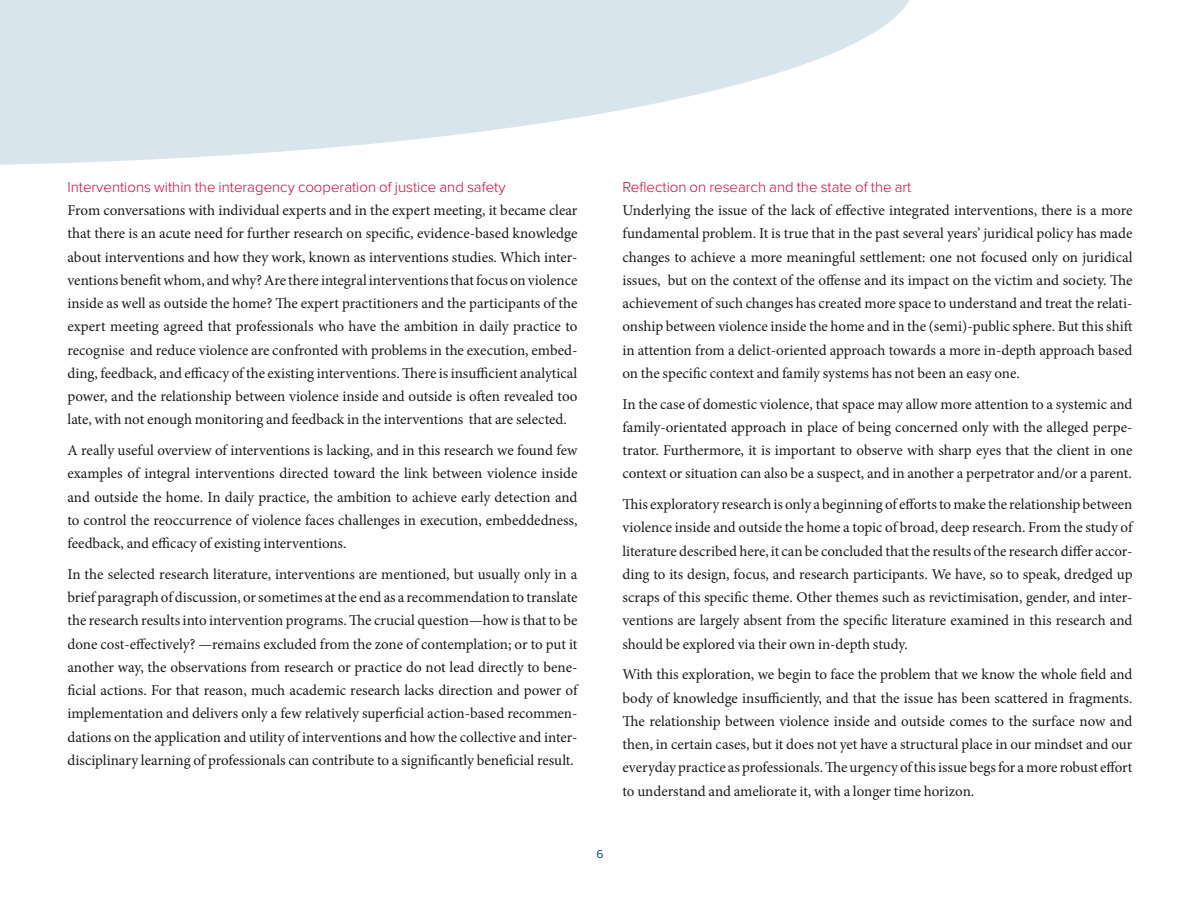
<style>
.page{position:relative;width:1200px;height:900px;background:#fff}
.page>*{position:absolute;margin:0;border:0;box-sizing:border-box;transform-origin:0 0}
.t1{font:15px/23.2px "Minion Pro";color:#1a1a1a;text-align:justify}
.t2{font:300 15px "Proxima Nova";color:#dc0238}
.t3{font:12px "Proxima Nova";color:#005286}
</style>
<div class="page">
<svg style="left:0;top:0;width:910px;height:165px;fill:#d9e5ed"></svg>
<p class="t2" style="left:68px;top:178px;width:440px">Interventions within the interagency cooperation of justice and safety</p>
<p class="t1" style="left:68px;top:199px;width:512px">From conversations with individual experts and in the expert meeting, it became clear that there is an acute need for further research on specific, evidence-based knowledge about interventions and how they work, known as interventions studies. Which inter&shy;ventions benefit whom, and why? Are there integral interventions that focus on violence inside as well as outside the home? The expert practitioners and the participants of the expert meeting agreed that professionals who have the ambition in daily practice to recognise and reduce violence are confronted with problems in the execution, embed&shy;ding, feedback, and efficacy of the existing interventions. There is insufficient analytical power, and the relationship between violence inside and outside is often revealed too late, with not enough monitoring and feedback in the interventions that are selected.</p>
<p class="t1" style="left:68px;top:439px;width:512px">A really useful overview of interventions is lacking, and in this research we found few examples of integral interventions directed toward the link between violence inside and outside the home. In daily practice, the ambition to achieve early detection and to control the reoccurrence of violence faces challenges in execution, embeddedness, feedback, and efficacy of existing interventions.</p>
<p class="t1" style="left:68px;top:563px;width:512px">In the selected research literature, interventions are mentioned, but usually only in a brief paragraph of discussion, or sometimes at the end as a recommendation to translate the research results into intervention programs. The crucial question—how is that to be done cost-effectively? —remains excluded from the zone of contemplation; or to put it another way, the observations from research or practice do not lead directly to bene&shy;ficial actions. For that reason, much academic research lacks direction and power of implementation and delivers only a few relatively superficial action-based recommen&shy;dations on the application and utility of interventions and how the collective and inter&shy;disciplinary learning of professionals can contribute to a significantly beneficial result.</p>
<p class="t2" style="left:622px;top:178px;width:290px">Reflection on research and the state of the art</p>
<p class="t1" style="left:622px;top:199px;width:512px">Underlying the issue of the lack of effective integrated interventions, there is a more fundamental problem. It is true that in the past several years’ juridical policy has made changes to achieve a more meaningful settlement: one not focused only on juridical issues, but on the context of the offense and its impact on the victim and society. The achievement of such changes has created more space to understand and treat the relati&shy;onship between violence inside the home and in the (semi)-public sphere. But this shift in attention from a delict-oriented approach towards a more in-depth approach based on the specific context and family systems has not been an easy one.</p>
<p class="t1" style="left:622px;top:392px;width:512px">In the case of domestic violence, that space may allow more attention to a systemic and family-orientated approach in place of being concerned only with the alleged perpe&shy;trator. Furthermore, it is important to observe with sharp eyes that the client in one context or situation can also be a suspect, and in another a perpetrator and/or a parent.</p>
<p class="t1" style="left:622px;top:493px;width:512px">This exploratory research is only a beginning of efforts to make the relationship between violence inside and outside the home a topic of broad, deep research. From the study of literature described here, it can be concluded that the results of the research differ accor&shy;ding to its design, focus, and research participants. We have, so to speak, dredged up scraps of this specific theme. Other themes such as revictimisation, gender, and inter&shy;ventions are largely absent from the specific literature examined in this research and should be explored via their own in-depth study.</p>
<p class="t1" style="left:622px;top:663px;width:512px">With this exploration, we begin to face the problem that we know the whole field and body of knowledge insufficiently, and that the issue has been scattered in fragments.<br>The relationship between violence inside and outside comes to the surface now and then, in certain cases, but it does not yet have a structural place in our mindset and our everyday practice as professionals. The urgency of this issue begs for a more robust effort to understand and ameliorate it, with a longer time horizon.</p>
<p class="t3" style="left:596px;top:847px;width:9px">6</p>
</div>
